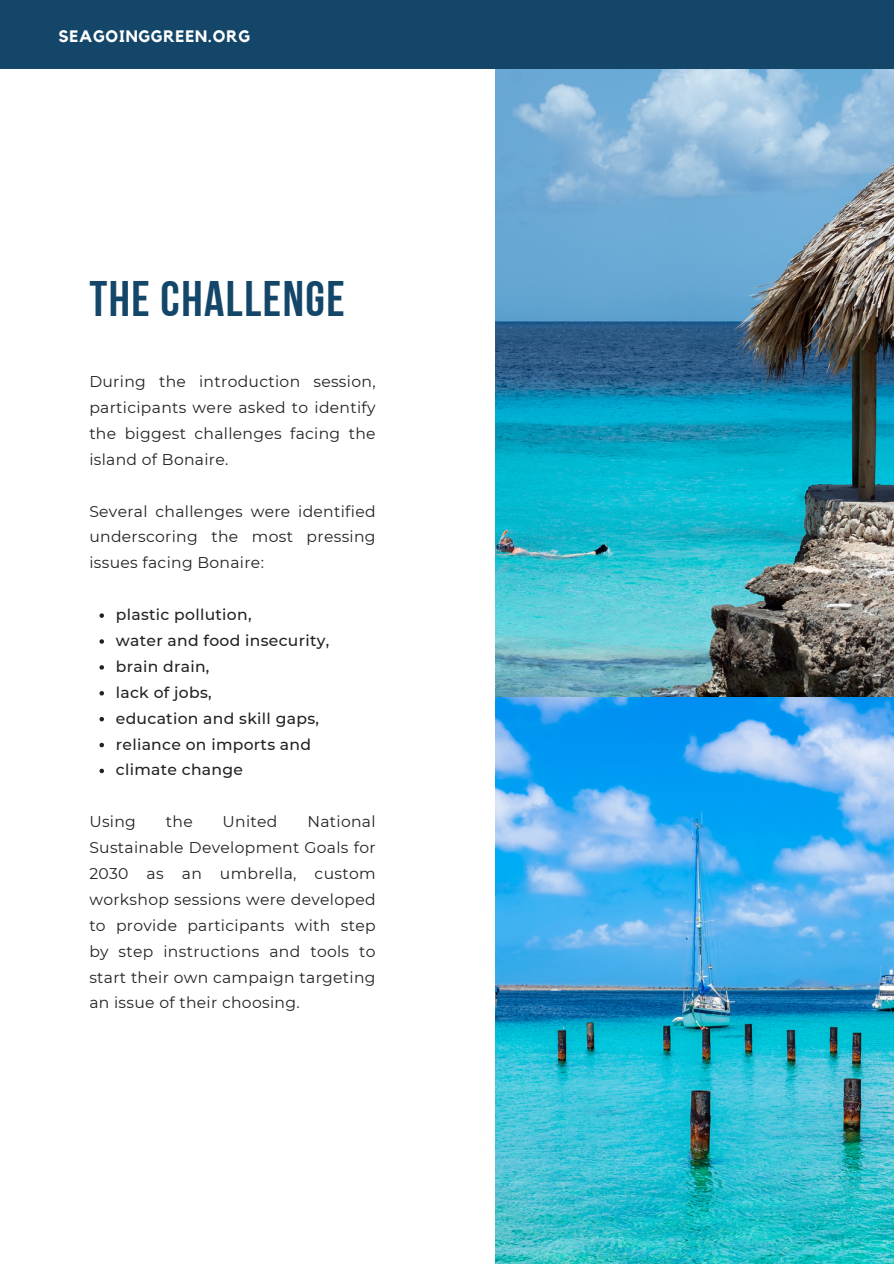
<style>
.page{position:relative;width:894px;height:1264px;background:#fff}
.page>*{position:absolute;margin:0;border:0;box-sizing:border-box;transform-origin:0 0}
.t1{font:49.8px "Bebas Neue Cyrillic";letter-spacing:.03em;color:#134668}
.t2{font:700 16.5px "Kollektif";letter-spacing:.05em;color:#fff}
.t3{font:15.6px/25.8px "Montserrat";letter-spacing:.02em;color:#222;text-align:justify}
.t4{font:500 15.6px/25.8px "Montserrat";letter-spacing:.02em;color:#222}
</style>
<div class="page">
<img style="left:495px;top:68px;width:398px;height:1195px">
<div style="left:0;top:0;width:893px;height:68px;background:#134668"></div>
<svg style="left:99px;top:613px;width:5px;height:5px"></svg>
<svg style="left:99px;top:639px;width:5px;height:4px"></svg>
<svg style="left:99px;top:665px;width:5px;height:4px"></svg>
<svg style="left:99px;top:691px;width:5px;height:4px"></svg>
<svg style="left:99px;top:717px;width:5px;height:4px"></svg>
<svg style="left:99px;top:742px;width:5px;height:5px"></svg>
<svg style="left:99px;top:768px;width:5px;height:5px"></svg>
<p class="t2" style="left:58px;top:29px;width:193px">SEAGOINGGREEN.ORG</p>
<h1 class="t1" style="left:89px;top:278px;width:257px">THE CHALLENGE</h1>
<p class="t3" style="left:89px;top:368px;width:288px">During the introduction session, participants were asked to identify the biggest challenges facing the island of Bonaire.</p>
<p class="t3" style="left:89px;top:498px;width:288px">Several challenges were identified underscoring the most pressing issues facing Bonaire:</p>
<p class="t4" style="left:116px;top:601px;width:215px">plastic pollution,<br>water and food insecurity, brain drain,<br>lack of jobs,<br>education and skill gaps, reliance on imports and climate change</p>
<p class="t3" style="left:89px;top:808px;width:48px">Using</p>
<p class="t3" style="left:166px;top:808px;width:28px">the</p>
<p class="t3" style="left:222px;top:808px;width:56px">United</p>
<p class="t3" style="left:89px;top:808px;width:288px;text-indent:218px">National Sustainable Development Goals for 2030 as an umbrella, custom workshop sessions were developed to provide participants with step by step instructions and tools to start their own campaign targeting an issue of their choosing.</p>
</div>
